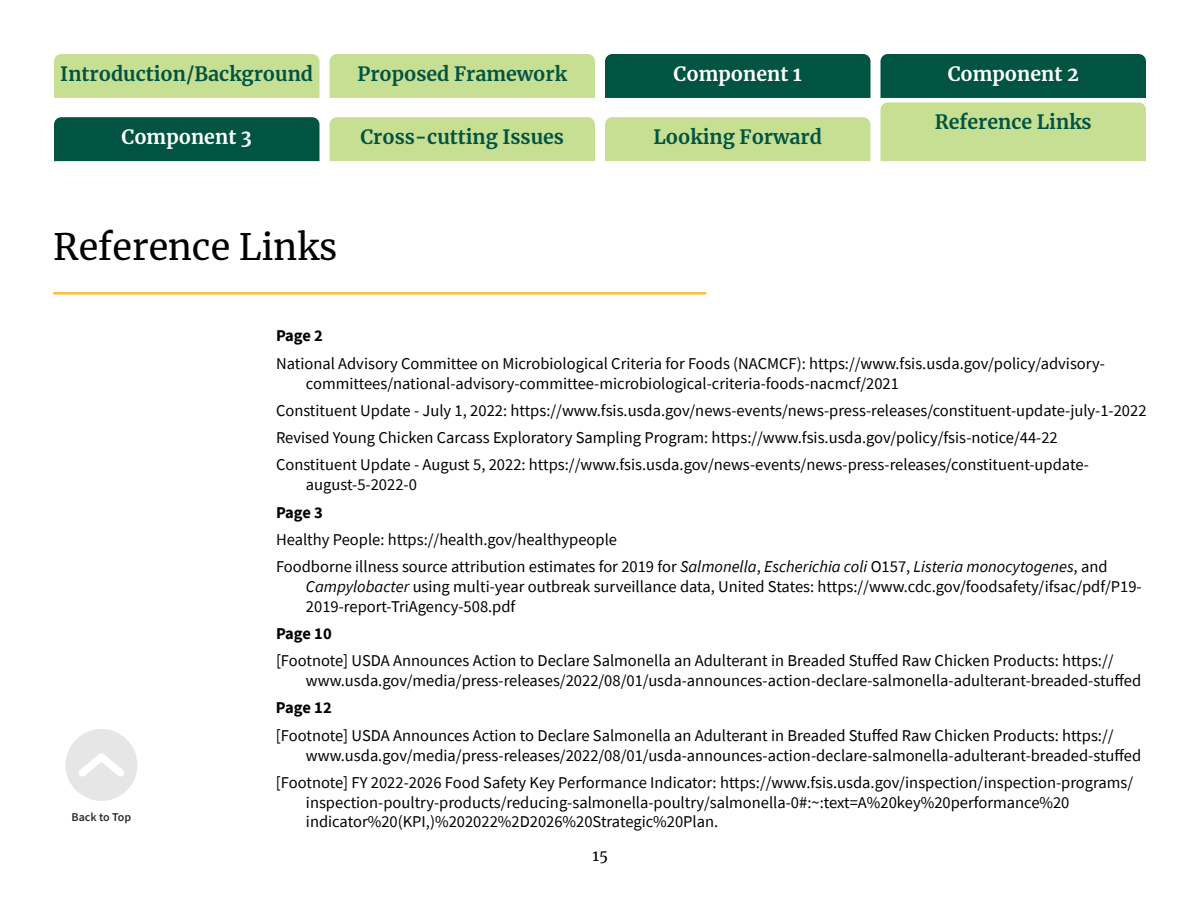
<style>
.page{position:relative;width:1200px;height:900px;background:#fff}
.page>*{position:absolute;margin:0;border:0;box-sizing:border-box;transform-origin:0 0}
.t1{font:36px "Merriweather";color:#000}
.t2{font:700 19.5px "Merriweather";color:#025442}
.t3{font:700 19.5px "Merriweather";color:#fff}
.t4{font:16.5px/19.8px "Source Sans Pro";color:#000}
.t5{font:700 16.5px "Source Sans Pro";letter-spacing:-.02em;color:#000}
.t6{font:15px "Merriweather";color:#000}
.t7{font:600 12px "Source Sans Pro";color:#2e2e2d}
.s1{font-style:italic}
</style>
<div class="page">
<hr style="left:53px;top:292px;width:653px;height:3px;background:#febe2d">
<div style="left:54px;top:117px;width:266px;height:44px;background:#025442"></div>
<div style="left:605px;top:54px;width:265px;height:44px;background:#025442"></div>
<div style="left:330px;top:117px;width:265px;height:44px;background:#c7df92"></div>
<div style="left:330px;top:54px;width:265px;height:44px;background:#c7df92"></div>
<div style="left:605px;top:117px;width:265px;height:44px;background:#c7df92"></div>
<svg style="left:880px;top:54px;width:266px;height:107px;background:#7aa877"></svg>
<div style="left:54px;top:54px;width:266px;height:44px;background:#c7df92"></div>
<div style="left:65px;top:729px;width:72px;height:72px;background:#e5e6e5;border-radius:50%"></div>
<svg style="left:79px;top:753px;width:45px;height:24px"></svg>
<p class="t2" style="left:60px;top:60px;width:254px">Introduction/Background</p>
<p class="t3" style="left:122px;top:123px;width:132px">Component 3</p>
<p class="t2" style="left:357px;top:60px;width:211px">Proposed Framework</p>
<p class="t2" style="left:360px;top:123px;width:205px">Cross-cutting Issues</p>
<h2 class="t1" style="left:53px;top:222px;width:285px">Reference Links</h2>
<p class="t3" style="left:674px;top:60px;width:130px">Component 1</p>
<p class="t2" style="left:654px;top:123px;width:170px">Looking Forward</p>
<p class="t3" style="left:948px;top:60px;width:133px">Component 2</p>
<p class="t2" style="left:935px;top:109px;width:158px">Reference Links</p>
<p class="t7" style="left:72px;top:809px;width:61px">Back to Top</p>
<h3 class="t5" style="left:276px;top:325px;width:49px">Page 2</h3>
<p class="t4" style="left:306px;top:353px;width:800px;text-indent:-30px">National Advisory Committee on Microbiological Criteria for Foods (NACMCF): https://www.fsis.usda.gov/policy/advisory&shy;committees/national-advisory-committee-microbiological-criteria-foods-nacmcf/2021</p>
<p class="t4" style="left:276px;top:400px;width:872px">Constituent Update - July 1, 2022: https://www.fsis.usda.gov/news-events/news-press-releases/constituent-update-july-1-2022</p>
<p class="t4" style="left:276px;top:428px;width:783px">Revised Young Chicken Carcass Exploratory Sampling Program: https://www.fsis.usda.gov/policy/fsis-notice/44-22</p>
<p class="t4" style="left:306px;top:455px;width:784px;text-indent:-30px">Constituent Update - August 5, 2022: https://www.fsis.usda.gov/news-events/news-press-releases/constituent-update&shy;august-5-2022-0</p>
<h3 class="t5" style="left:276px;top:501px;width:49px">Page 3</h3>
<p class="t4" style="left:276px;top:529px;width:343px">Healthy People: https://health.gov/healthypeople</p>
<p class="t4" style="left:306px;top:557px;width:837px;text-indent:-30px">Foodborne illness source attribution estimates for 2019 for <span class="s1">Salmonella</span>, <span class="s1">Escherichia coli</span> O157, <span class="s1">Listeria monocytogenes</span>, and<br><span class="s1">Campylobacter</span> using multi-year outbreak surveillance data, United States: https://www.cdc.gov/foodsafety/ifsac/pdf/P19-<br>2019-report-TriAgency-508.pdf</p>
<h3 class="t5" style="left:276px;top:622px;width:57px">Page 10</h3>
<p class="t4" style="left:306px;top:651px;width:837px;text-indent:-30px">[Footnote] USDA Announces Action to Declare Salmonella an Adulterant in Breaded Stuffed Raw Chicken Products: https:// www.usda.gov/media/press-releases/2022/08/01/usda-announces-action-declare-salmonella-adulterant-breaded-stuffed</p>
<h3 class="t5" style="left:276px;top:697px;width:57px">Page 12</h3>
<p class="t4" style="left:306px;top:725px;width:837px;text-indent:-30px">[Footnote] USDA Announces Action to Declare Salmonella an Adulterant in Breaded Stuffed Raw Chicken Products: https:// www.usda.gov/media/press-releases/2022/08/01/usda-announces-action-declare-salmonella-adulterant-breaded-stuffed</p>
<p class="t4" style="left:306px;top:772px;width:829px;text-indent:-30px">[Footnote] FY 2022-2026 Food Safety Key Performance Indicator: https://www.fsis.usda.gov/inspection/inspection-programs/ inspection-poultry-products/reducing-salmonella-poultry/salmonella-0#:~:text=A%20key%20performance%20 indicator%20(KPI,)%202022%2D2026%20Strategic%20Plan.</p>
<p class="t6" style="left:593px;top:845px;width:17px">15</p>
</div>
